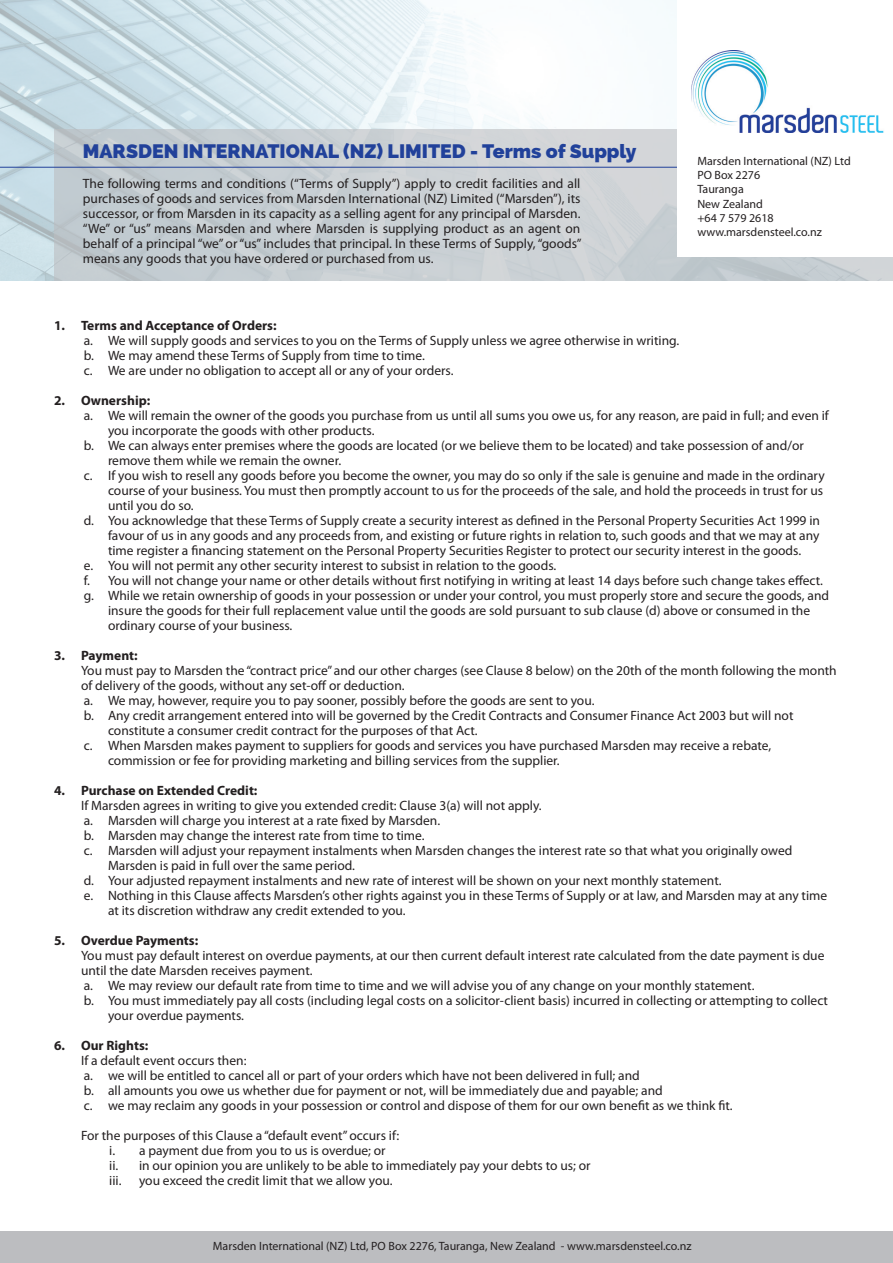
<style>
.page{position:relative;width:893px;height:1263px;background:#fff}
.page>*{position:absolute;margin:0;border:0;box-sizing:border-box;transform-origin:0 0}
.t1{font:800 19.5px "Raleway";color:#21419a}
.Paragraph_Style_2{font:13.5px/15px "Myriad Pro";color:#231f20}
.Paragraph_Style_3{font:13.5px "Myriad Pro";color:#231f20}
.Paragraph_Style_1{font:700 13.5px "Myriad Pro";color:#231f20}
.t2{font:12px "Myriad Pro";color:#231f20}
</style>
<div class="page">
<img style="left:0;top:0;width:677px;height:281px">
<div style="left:0;top:1231px;width:893px;height:32px;background:#bcbdc0"></div>
<div style="left:54px;top:129px;width:839px;height:152px;background:linear-gradient(to right,#c4ccd1,#cbd0d4)"></div>
<hr style="left:0;top:167px;width:893px;height:1px;background:#21419a">
<div style="left:677px;top:0;width:215px;height:257px;background:#fff"></div>
<img style="left:691px;top:51px;width:193px;height:81px">
<p class="t1" style="left:83px;top:140px;width:555px">MARSDEN INTERNATIONAL (NZ) LIMITED - Terms of Supply</p>
<p class="Paragraph_Style_2" style="left:83px;top:175px;width:500px;text-align:justify">The following terms and conditions (“Terms of Supply”) apply to credit facilities and all purchases of goods and services from Marsden International (NZ) Limited (“Marsden”), its successor, or from Marsden in its capacity as a selling agent for any principal of Marsden. “We” or “us” means Marsden and where Marsden is supplying product as an agent on behalf of a principal “we” or “us” includes that principal. In these Terms of Supply, “goods” means any goods that you have ordered or purchased from us.</p>
<p class="t2" style="left:697px;top:153px;width:155px">Marsden International (NZ) Ltd</p>
<p class="t2" style="left:697px;top:168px;width:64px">PO Box 2276</p>
<p class="t2" style="left:697px;top:182px;width:48px">Tauranga</p>
<p class="t2" style="left:697px;top:196px;width:67px">New Zealand</p>
<p class="t2" style="left:697px;top:210px;width:78px">+64 7 579 2618</p>
<p class="t2" style="left:697px;top:225px;width:126px">www.marsdensteel.co.nz</p>
<p class="Paragraph_Style_1" style="left:54px;top:317px;width:224px">1. Terms and Acceptance of Orders:</p>
<p class="Paragraph_Style_2" style="left:84px;top:333px;width:597px">a. We will supply goods and services to you on the Terms of Supply unless we agree otherwise in writing.</p>
<p class="Paragraph_Style_2" style="left:84px;top:348px;width:343px">b. We may amend these Terms of Supply from time to time.</p>
<p class="Paragraph_Style_2" style="left:84px;top:363px;width:371px">c. We are under no obligation to accept all or any of your orders.</p>
<p class="Paragraph_Style_1" style="left:54px;top:392px;width:98px">2. Ownership:</p>
<p class="Paragraph_Style_2" style="left:108px;top:408px;width:722px;text-indent:-24px">a. We will remain the owner of the goods you purchase from us until all sums you owe us, for any reason, are paid in full; and even if you incorporate the goods with other products.</p>
<p class="Paragraph_Style_2" style="left:108px;top:438px;width:697px;text-indent:-24px">b. We can always enter premises where the goods are located (or we believe them to be located) and take possession of and/or remove them while we remain the owner.</p>
<p class="Paragraph_Style_2" style="left:108px;top:468px;width:718px;text-align:justify;text-indent:-24px">c. If you wish to resell any goods before you become the owner, you may do so only if the sale is genuine and made in the ordinary course of your business. You must then promptly account to us for the proceeds of the sale, and hold the proceeds in trust for us until you do so.</p>
<p class="Paragraph_Style_2" style="left:108px;top:513px;width:713px;text-align:justify;text-indent:-24px">d. You acknowledge that these Terms of Supply create a security interest as defined in the Personal Property Securities Act 1999 in favour of us in any goods and any proceeds from, and existing or future rights in relation to, such goods and that we may at any time register a financing statement on the Personal Property Securities Register to protect our security interest in the goods.</p>
<p class="Paragraph_Style_2" style="left:84px;top:558px;width:474px">e. You will not permit any other security interest to subsist in relation to the goods.</p>
<p class="Paragraph_Style_2" style="left:84px;top:573px;width:741px">f. You will not change your name or other details without first notifying in writing at least 14 days before such change takes effect.</p>
<p class="Paragraph_Style_2" style="left:108px;top:588px;width:723px;text-indent:-24px">g. While we retain ownership of goods in your possession or under your control, you must properly store and secure the goods, and insure the goods for their full replacement value until the goods are sold pursuant to sub clause (d) above or consumed in the ordinary course of your business.</p>
<p class="Paragraph_Style_1" style="left:54px;top:647px;width:85px">3. Payment:</p>
<p class="Paragraph_Style_2" style="left:81px;top:663px;width:757px">You must pay to Marsden the “contract price” and our other charges (see Clause 8 below) on the 20th of the month following the month of delivery of the goods, without any set-off or deduction.</p>
<p class="Paragraph_Style_2" style="left:84px;top:693px;width:512px">a. We may, however, require you to pay sooner, possibly before the goods are sent to you.</p>
<p class="Paragraph_Style_2" style="left:108px;top:708px;width:687px;text-indent:-24px">b. Any credit arrangement entered into will be governed by the Credit Contracts and Consumer Finance Act 2003 but will not constitute a consumer credit contract for the purposes of that Act.</p>
<p class="Paragraph_Style_2" style="left:108px;top:738px;width:665px;text-indent:-24px">c. When Marsden makes payment to suppliers for goods and services you have purchased Marsden may receive a rebate, commission or fee for providing marketing and billing services from the supplier.</p>
<p class="Paragraph_Style_1" style="left:54px;top:782px;width:205px">4. Purchase on Extended Credit:</p>
<p class="Paragraph_Style_2" style="left:81px;top:798px;width:462px">If Marsden agrees in writing to give you extended credit: Clause 3(a) will not apply.</p>
<p class="Paragraph_Style_2" style="left:84px;top:813px;width:358px">a. Marsden will charge you interest at a rate fixed by Marsden.</p>
<p class="Paragraph_Style_2" style="left:84px;top:828px;width:342px">b. Marsden may change the interest rate from time to time.</p>
<p class="Paragraph_Style_2" style="left:108px;top:843px;width:686px;text-indent:-24px">c. Marsden will adjust your repayment instalments when Marsden changes the interest rate so that what you originally owed<br>Marsden is paid in full over the same period.</p>
<p class="Paragraph_Style_2" style="left:84px;top:873px;width:639px">d. Your adjusted repayment instalments and new rate of interest will be shown on your next monthly statement.</p>
<p class="Paragraph_Style_2" style="left:108px;top:888px;width:721px;text-indent:-24px">e. Nothing in this Clause affects Marsden’s other rights against you in these Terms of Supply or at law, and Marsden may at any time at its discretion withdraw any credit extended to you.</p>
<p class="Paragraph_Style_1" style="left:54px;top:932px;width:146px">5. Overdue Payments:</p>
<p class="Paragraph_Style_2" style="left:81px;top:948px;width:745px">You must pay default interest on overdue payments, at our then current default interest rate calculated from the date payment is due until the date Marsden receives payment.</p>
<p class="Paragraph_Style_2" style="left:84px;top:978px;width:672px">a. We may review our default rate from time to time and we will advise you of any change on your monthly statement.</p>
<p class="Paragraph_Style_2" style="left:108px;top:993px;width:721px;text-indent:-24px">b. You must immediately pay all costs (including legal costs on a solicitor-client basis) incurred in collecting or attempting to collect your overdue payments.</p>
<p class="Paragraph_Style_1" style="left:54px;top:1037px;width:96px">6. Our Rights:</p>
<p class="Paragraph_Style_2" style="left:81px;top:1053px;width:167px">If a default event occurs then:</p>
<p class="Paragraph_Style_2" style="left:84px;top:1068px;width:558px">a. we will be entitled to cancel all or part of your orders which have not been delivered in full; and</p>
<p class="Paragraph_Style_2" style="left:84px;top:1083px;width:581px">b. all amounts you owe us whether due for payment or not, will be immediately due and payable; and</p>
<p class="Paragraph_Style_2" style="left:84px;top:1098px;width:650px">c. we may reclaim any goods in your possession or control and dispose of them for our own benefit as we think fit.</p>
<p class="Paragraph_Style_2" style="left:81px;top:1128px;width:320px">For the purposes of this Clause a “default event” occurs if:</p>
<p class="Paragraph_Style_3" style="left:109px;top:1142px;width:278px">i. a payment due from you to us is overdue; or</p>
<p class="Paragraph_Style_3" style="left:109px;top:1157px;width:483px">ii. in our opinion you are unlikely to be able to immediately pay your debts to us; or</p>
<p class="Paragraph_Style_3" style="left:109px;top:1172px;width:14px">iii.</p>
<p class="Paragraph_Style_3" style="left:139px;top:1172px;width:255px">you exceed the credit limit that we allow you.</p>
<p class="t2" style="left:213px;top:1239px;width:480px">Marsden International (NZ) Ltd, PO Box 2276, Tauranga, New Zealand - www.marsdensteel.co.nz</p>
</div>
